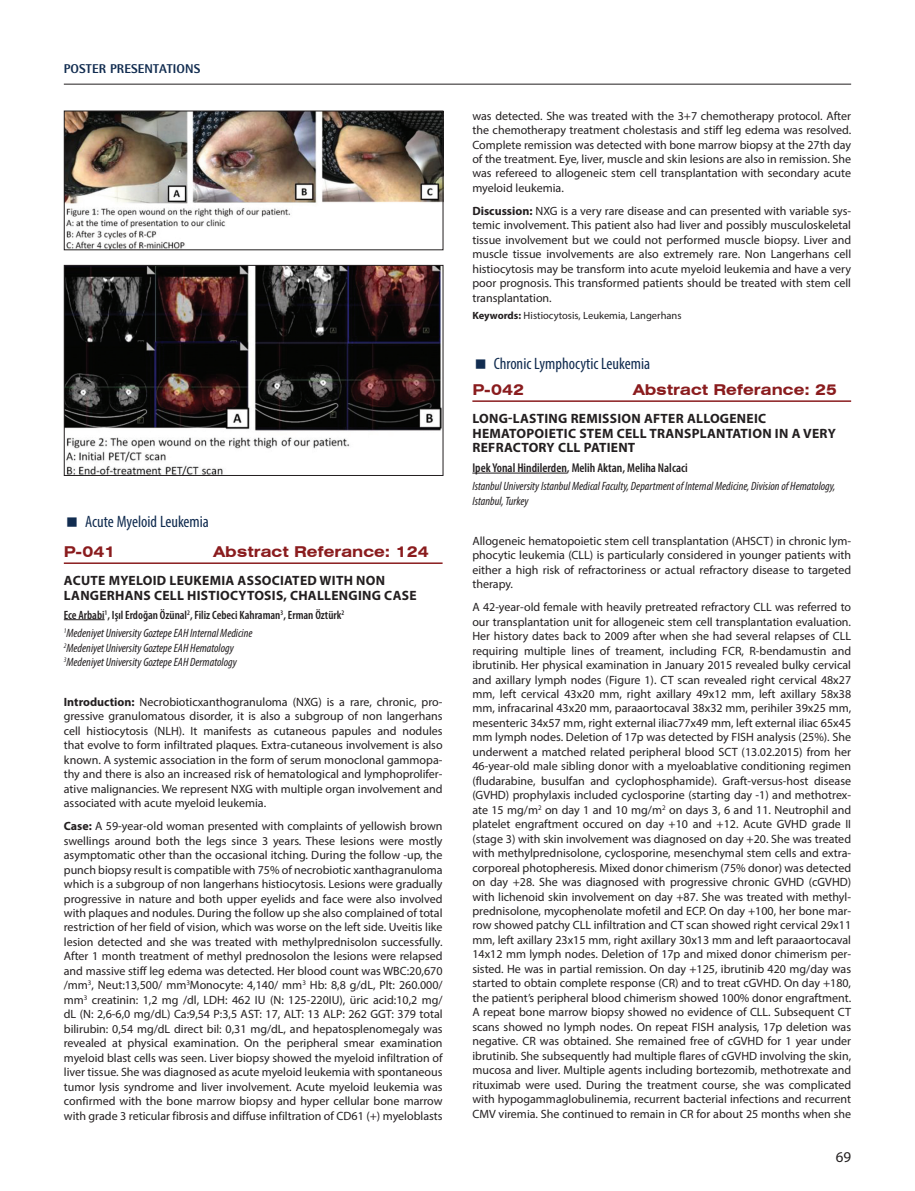
<style>
.page{position:relative;width:915px;height:1191px;background:#fff}
.page>*{position:absolute;margin:0;border:0;box-sizing:border-box;transform-origin:0 0}
.t1{font:condensed 16.5px "Myriad Pro";color:#112c50}
._00_kodlar{font:700 expanded 15px "Swiss 721 BT";color:#8a1c1e}
.t2{font:15px "Myriad Pro";color:#231f20}
._01_baslik{font:700 13.5px/14.4px "Myriad Pro";letter-spacing:.02em;color:#231f20}
._02_yazar{font:600 condensed 12.75px "Myriad Pro";color:#231f20}
.t3{font:800 12.75px "Rotis Semi Sans Std";letter-spacing:.01em;color:#112c50}
._04_METIN{font:12px/14.4px "Myriad Pro";color:#231f20;text-align:justify}
._04_Metin_normal{font:12px/14.4px "Myriad Pro";color:#231f20;text-align:justify}
._03_KURUM{font:italic condensed 12px/14.4px "Myriad Pro";color:#231f20}
._02_yazar-2{font:600 condensed 12px "Myriad Pro";color:#231f20}
.Key{font:10.5px "Myriad Pro";color:#231f20}
.s1{font-weight:700}
</style>
<div class="page">
<hr style="left:64px;top:84px;width:786px;height:1px;background:#231f20">
<hr style="left:64px;top:562px;width:378px;height:2px;background:#8a1c1e">
<hr style="left:64px;top:619px;width:41px;height:1px;background:#231f20">
<img style="left:66px;top:113px;width:375px;height:135px">
<div style="left:64px;top:111px;width:379px;height:139px;border:1px solid #231f20"></div>
<img style="left:66px;top:267px;width:375px;height:207px">
<div style="left:64px;top:265px;width:379px;height:211px;border:1px solid #231f20"></div>
<hr style="left:472px;top:400px;width:378px;height:2px;background:#8a1c1e">
<hr style="left:472px;top:473px;width:94px;height:1px;background:#231f20">
<p class="t3" style="left:64px;top:60px;width:138px">POSTER PRESENTATIONS</p>
<p class="t1" style="left:85px;top:511px;width:125px">Acute Myeloid Leukemia</p>
<p class="_00_kodlar" style="left:64px;top:542px;width:53px">P-041</p>
<p class="_00_kodlar" style="left:213px;top:542px;width:216px">Abstract Referance: 124</p>
<p class="_01_baslik" style="left:64px;top:573px;width:354px">ACUTE MYELOID LEUKEMIA ASSOCIATED WITH NON<br>LANGERHANS CELL HISTIOCYTOSIS, CHALLENGING CASE</p>
<p class="_02_yazar-2" style="left:64px;top:608px;width:282px">Ece Arbabi<sup>1</sup>, Işıl Erdoğan Özünal<sup>2</sup>, Filiz Cebeci Kahraman<sup>3</sup>, Erman Öztürk<sup>2</sup></p>
<p class="_03_KURUM" style="left:64px;top:626px;width:190px"><sup>1</sup>Medeniyet University Goztepe EAH Internal Medicine<br><sup>2</sup>Medeniyet University Goztepe EAH Hematology<br><sup>3</sup>Medeniyet University Goztepe EAH Dermatology</p>
<p class="_04_METIN" style="left:64px;top:694px;width:380px"><span class="s1">Introduction:</span> Necrobioticxanthogranuloma (NXG) is a rare, chronic, pro&shy;gressive granulomatous disorder, it is also a subgroup of non langerhans cell histiocytosis (NLH). It manifests as cutaneous papules and nodules that evolve to form infiltrated plaques. Extra-cutaneous involvement is also known. A systemic association in the form of serum monoclonal gammopa&shy;thy and there is also an increased risk of hematological and lymphoprolifer&shy;ative malignancies. We represent NXG with multiple organ involvement and associated with acute myeloid leukemia.</p>
<p class="_04_METIN" style="left:64px;top:818px;width:380px"><span class="s1">Case:</span> A 59-year-old woman presented with complaints of yellowish brown swellings around both the legs since 3 years. These lesions were mostly asymptomatic other than the occasional itching. During the follow -up, the punch biopsy result is compatible with 75% of necrobiotic xanthagranuloma which is a subgroup of non langerhans histiocytosis. Lesions were gradually progressive in nature and both upper eyelids and face were also involved with plaques and nodules. During the follow up she also complained of total restriction of her field of vision, which was worse on the left side. Uveitis like lesion detected and she was treated with methylprednisolon successfully.<br>After 1 month treatment of methyl prednosolon the lesions were relapsed and massive stiff leg edema was detected. Her blood count was WBC:20,670 /mm<sup>3</sup>, Neut:13,500/ mm<sup>3</sup>Monocyte: 4,140/ mm<sup>3</sup> Hb: 8,8 g/dL, Plt: 260.000/ mm<sup>3</sup> creatinin: 1,2 mg /dl, LDH: 462 IU (N: 125-220IU), üric acid:10,2 mg/ dL (N: 2,6-6,0 mg/dL) Ca:9,54 P:3,5 AST: 17, ALT: 13 ALP: 262 GGT: 379 total bilirubin: 0,54 mg/dL direct bil: 0,31 mg/dL, and hepatosplenomegaly was revealed at physical examination. On the peripheral smear examination myeloid blast cells was seen. Liver biopsy showed the myeloid infiltration of liver tissue. She was diagnosed as acute myeloid leukemia with spontaneous tumor lysis syndrome and liver involvement. Acute myeloid leukemia was confirmed with the bone marrow biopsy and hyper cellular bone marrow with grade 3 reticular fibrosis and diffuse infiltration of CD61 (+) myeloblasts</p>
<p class="_04_METIN" style="left:472px;top:108px;width:380px">was detected. She was treated with the 3+7 chemotherapy protocol. After the chemotherapy treatment cholestasis and stiff leg edema was resolved.<br>Complete remission was detected with bone marrow biopsy at the 27th day of the treatment. Eye, liver, muscle and skin lesions are also in remission. She was refereed to allogeneic stem cell transplantation with secondary acute myeloid leukemia.</p>
<p class="_04_METIN" style="left:472px;top:203px;width:380px"><span class="s1">Discussion:</span> NXG is a very rare disease and can presented with variable sys&shy;temic involvement. This patient also had liver and possibly musculoskeletal tissue involvement but we could not performed muscle biopsy. Liver and muscle tissue involvements are also extremely rare. Non Langerhans cell histiocytosis may be transform into acute myeloid leukemia and have a very poor prognosis. This transformed patients should be treated with stem cell transplantation.</p>
<p class="Key" style="left:472px;top:308px;width:211px"><span class="s1">Keywords:</span> Histiocytosis, Leukemia, Langerhans</p>
<p class="t1" style="left:493px;top:354px;width:158px">Chronic Lymphocytic Leukemia</p>
<p class="_00_kodlar" style="left:472px;top:380px;width:53px">P-042</p>
<p class="_00_kodlar" style="left:632px;top:380px;width:205px">Abstract Referance: 25</p>
<p class="_01_baslik" style="left:472px;top:411px;width:364px">LONG-LASTING REMISSION AFTER ALLOGENEIC<br>HEMATOPOIETIC STEM CELL TRANSPLANTATION IN A VERY<br>REFRACTORY CLL PATIENT</p>
<p class="_02_yazar" style="left:472px;top:460px;width:217px">Ipek Yonal Hindilerden, Melih Aktan, Meliha Nalcaci</p>
<p class="_03_KURUM" style="left:472px;top:479px;width:364px">Istanbul University Istanbul Medical Faculty, Department of Internal Medicine, Division of Hematology,<br>Istanbul, Turkey</p>
<p class="_04_Metin_normal" style="left:472px;top:533px;width:380px">Allogeneic hematopoietic stem cell transplantation (AHSCT) in chronic lym&shy;phocytic leukemia (CLL) is particularly considered in younger patients with either a high risk of refractoriness or actual refractory disease to targeted therapy.</p>
<p class="_04_Metin_normal" style="left:472px;top:600px;width:380px">A 42-year-old female with heavily pretreated refractory CLL was referred to our transplantation unit for allogeneic stem cell transplantation evaluation.<br>Her history dates back to 2009 after when she had several relapses of CLL requiring multiple lines of treament, including FCR, R-bendamustin and ibrutinib. Her physical examination in January 2015 revealed bulky cervical and axillary lymph nodes (Figure 1). CT scan revealed right cervical 48x27 mm, left cervical 43x20 mm, right axillary 49x12 mm, left axillary 58x38 mm, infracarinal 43x20 mm, paraaortocaval 38x32 mm, perihiler 39x25 mm, mesenteric 34x57 mm, right external iliac77x49 mm, left external iliac 65x45 mm lymph nodes. Deletion of 17p was detected by FISH analysis (25%). She underwent a matched related peripheral blood SCT (13.02.2015) from her 46-year-old male sibling donor with a myeloablative conditioning regimen (fludarabine, busulfan and cyclophosphamide). Graft-versus-host disease (GVHD) prophylaxis included cyclosporine (starting day -1) and methotrex&shy;ate 15 mg/m<sup>2</sup> on day 1 and 10 mg/m<sup>2</sup> on days 3, 6 and 11. Neutrophil and platelet engraftment occured on day +10 and +12. Acute GVHD grade II (stage 3) with skin involvement was diagnosed on day +20. She was treated with methylprednisolone, cyclosporine, mesenchymal stem cells and extra&shy;corporeal photopheresis. Mixed donor chimerism (75% donor) was detected on day +28. She was diagnosed with progressive chronic GVHD (cGVHD) with lichenoid skin involvement on day +87. She was treated with methyl&shy;prednisolone, mycophenolate mofetil and ECP. On day +100, her bone mar&shy;row showed patchy CLL infiltration and CT scan showed right cervical 29x11 mm, left axillary 23x15 mm, right axillary 30x13 mm and left paraaortocaval 14x12 mm lymph nodes. Deletion of 17p and mixed donor chimerism per&shy;sisted. He was in partial remission. On day +125, ibrutinib 420 mg/day was started to obtain complete response (CR) and to treat cGVHD. On day +180, the patient’s peripheral blood chimerism showed 100% donor engraftment.<br>A repeat bone marrow biopsy showed no evidence of CLL. Subsequent CT scans showed no lymph nodes. On repeat FISH analysis, 17p deletion was negative. CR was obtained. She remained free of cGVHD for 1 year under ibrutinib. She subsequently had multiple flares of cGVHD involving the skin, mucosa and liver. Multiple agents including bortezomib, methotrexate and rituximab were used. During the treatment course, she was complicated with hypogammaglobulinemia, recurrent bacterial infections and recurrent CMV viremia. She continued to remain in CR for about 25 months when she</p>
<p class="t2" style="left:835px;top:1147px;width:17px">69</p>
</div>
